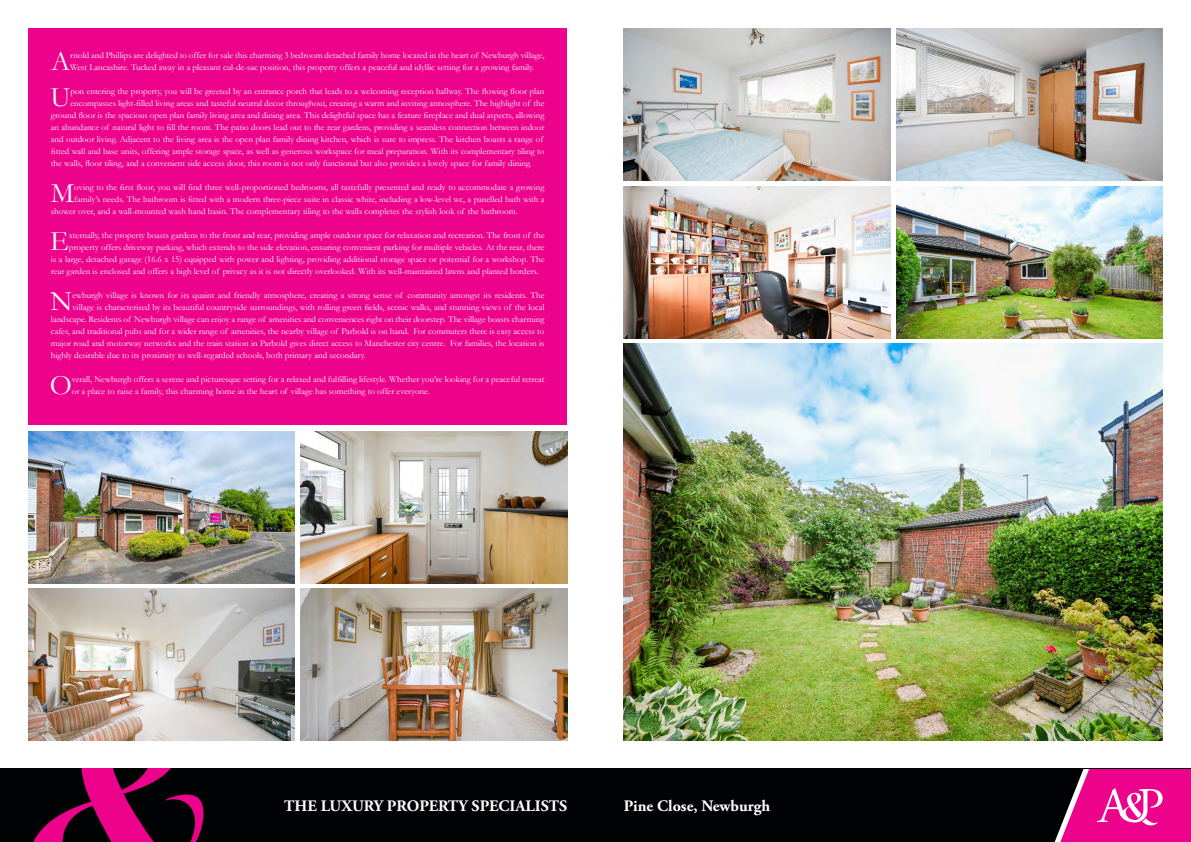
<style>
.page{position:relative;width:1191px;height:842px;background:#fff}
.page>*{position:absolute;margin:0;border:0;box-sizing:border-box;transform-origin:0 0}
.t1{font:28.2px "Garamond";color:#fff}
.t2{font:700 16px "Adobe Garamond Pro";color:#fff}
.t3{font:9px/12px "Garamond";color:#fff}
</style>
<div class="page">
<div style="left:0;top:769px;width:1191px;height:73px;background:#010203"></div>
<svg style="left:33px;top:769px;width:171px;height:73px"></svg>
<svg style="left:1054px;top:769px;width:137px;height:73px;background:#d51e89"></svg>
<div style="left:28px;top:28px;width:539px;height:397px;background:#ed028c"></div>
<img style="left:624px;top:344px;width:538px;height:397px">
<img style="left:896px;top:186px;width:266px;height:152px">
<img style="left:624px;top:186px;width:266px;height:152px">
<img style="left:896px;top:28px;width:266px;height:152px">
<img style="left:624px;top:28px;width:266px;height:152px">
<img style="left:300px;top:589px;width:267px;height:152px">
<img style="left:28px;top:589px;width:267px;height:152px">
<img style="left:300px;top:432px;width:267px;height:151px">
<img style="left:28px;top:432px;width:267px;height:151px">
<p class="t1" style="left:51px;top:43px;width:21px">A</p>
<p class="t3" style="left:70px;top:49px;width:476px">rnold and Phillips are delighted to offer for sale this charming 3 bedroom detached family home located in the heart of Newburgh village,<br>West Lancashire. Tucked away in a pleasant cul-de-sac position, this property offers a peaceful and idyllic setting for a growing family.</p>
<p class="t1" style="left:50px;top:79px;width:21px">U</p>
<p class="t3" style="left:70px;top:85px;width:475px">pon entering the property, you will be greeted by an entrance porch that leads to a welcoming reception hallway. The flowing floor plan</p>
<p class="t3" style="left:70px;top:97px;width:475px">encompasses light-filled living areas and tasteful neutral decor throughout, creating a warm and inviting atmosphere. The highlight of the</p>
<p class="t3" style="left:51px;top:109px;width:495px">ground floor is the spacious open plan family living area and dining area. This delightful space has a feature fireplace and dual aspects, allowing</p>
<p class="t3" style="left:51px;top:121px;width:495px">an abundance of natural light to fill the room. The patio doors lead out to the rear gardens, providing a seamless connection between indoor</p>
<p class="t3" style="left:51px;top:133px;width:494px">and outdoor living. Adjacent to the living area is the open plan family dining kitchen, which is sure to impress. The kitchen boasts a range of</p>
<p class="t3" style="left:51px;top:145px;width:495px">fitted wall and base units, offering ample storage space, as well as generous workspace for meal preparation. With its complementary tiling to</p>
<p class="t3" style="left:51px;top:157px;width:482px">the walls, floor tiling, and a convenient side access door, this room is not only functional but also provides a lovely space for family dining.</p>
<p class="t1" style="left:51px;top:175px;width:25px">M</p>
<p class="t3" style="left:74px;top:181px;width:472px">oving to the first floor, you will find three well-proportioned bedrooms, all tastefully presented and ready to accommodate a growing</p>
<p class="t3" style="left:74px;top:193px;width:472px">family’s needs. The bathroom is fitted with a modern three-piece suite in classic white, including a low-level wc, a panelled bath with a</p>
<p class="t3" style="left:51px;top:205px;width:468px">shower over, and a wall-mounted wash hand basin. The complementary tiling to the walls completes the stylish look of the bathroom.</p>
<p class="t1" style="left:50px;top:223px;width:20px">E</p>
<p class="t3" style="left:69px;top:229px;width:477px">xternally, the property boasts gardens to the front and rear, providing ample outdoor space for relaxation and recreation. The front of the</p>
<p class="t3" style="left:69px;top:241px;width:477px">property offers driveway parking, which extends to the side elevation, ensuring convenient parking for multiple vehicles. At the rear, there</p>
<p class="t3" style="left:51px;top:253px;width:495px">is a large, detached garage (16.6 x 15) equipped with power and lighting, providing additional storage space or potential for a workshop. The</p>
<p class="t3" style="left:51px;top:265px;width:489px">rear garden is enclosed and offers a high level of privacy as it is not directly overlooked. With its well-maintained lawns and planted borders.</p>
<p class="t1" style="left:51px;top:283px;width:23px">N</p>
<p class="t3" style="left:72px;top:289px;width:473px">ewburgh village is known for its quaint and friendly atmosphere, creating a strong sense of community amongst its residents. The</p>
<p class="t3" style="left:72px;top:301px;width:473px">village is characterised by its beautiful countryside surroundings, with rolling green fields, scenic walks, and stunning views of the local</p>
<p class="t3" style="left:51px;top:313px;width:495px">landscape. Residents of Newburgh village can enjoy a range of amenities and conveniences right on their doorstep. The village boasts charming</p>
<p class="t3" style="left:51px;top:325px;width:495px">cafes, and traditional pubs and for a wider range of amenities, the nearby village of Parbold is on hand. For commuters there is easy access to</p>
<p class="t3" style="left:51px;top:337px;width:495px">major road and motorway networks and the train station in Parbold gives direct access to Manchester city centre. For families, the location is</p>
<p class="t3" style="left:51px;top:349px;width:316px">highly desirable due to its proximity to well-regarded schools, both primary and secondary.</p>
<p class="t1" style="left:50px;top:367px;width:24px">O</p>
<p class="t3" style="left:72px;top:373px;width:474px">verall, Newburgh offers a serene and picturesque setting for a relaxed and fulfilling lifestyle. Whether you’re looking for a peaceful retreat or a place to raise a family, this charming home in the heart of village has something to offer everyone.</p>
<p class="t2" style="left:284px;top:797px;width:284px">THE LUXURY PROPERTY SPECIALISTS</p>
<p class="t2" style="left:624px;top:797px;width:148px">Pine Close, Newburgh</p>
</div>
